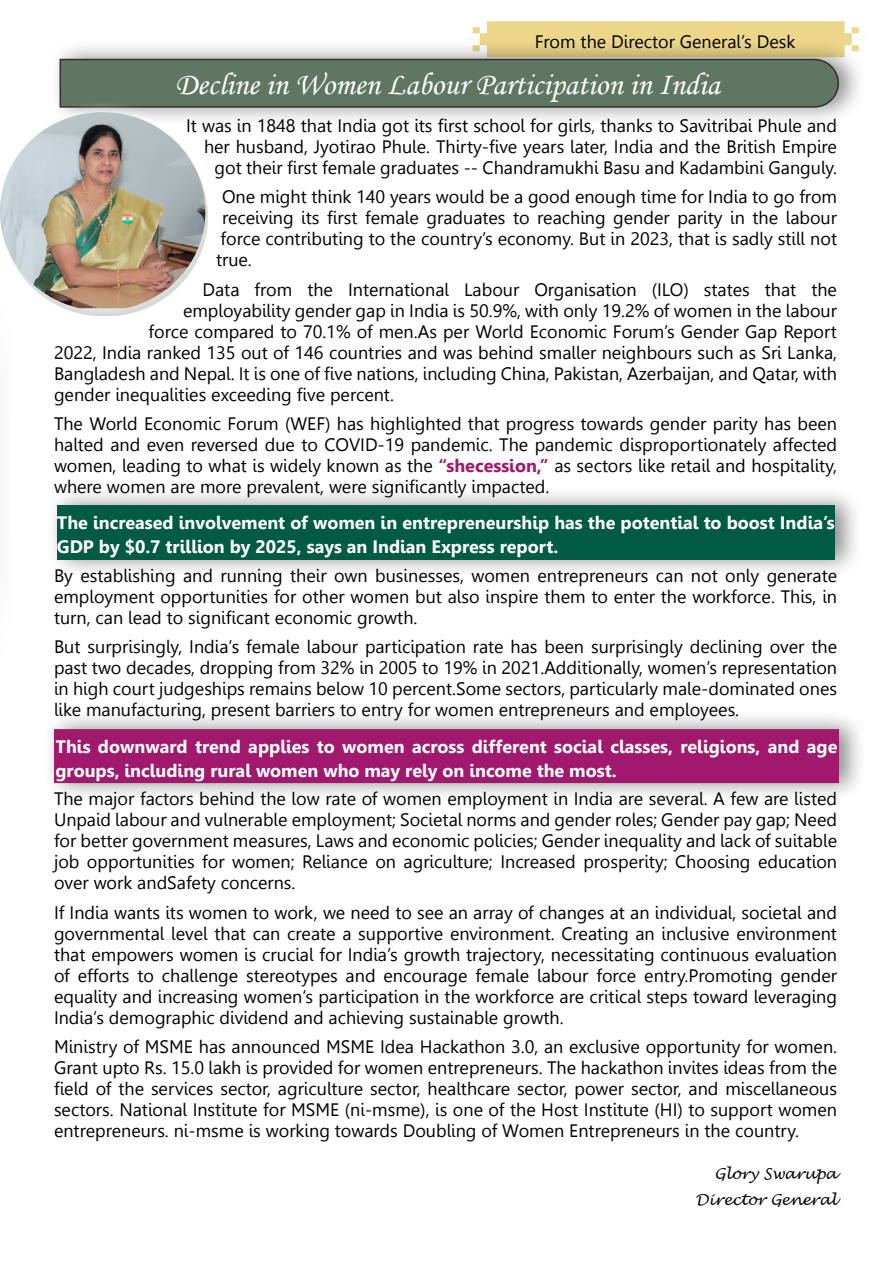
<style>
.page{position:relative;width:893px;height:1263px;background:#fff}
.page>*{position:absolute;margin:0;border:0;box-sizing:border-box;transform-origin:0 0}
.t1{font:31.5px "Monotype Corsiva";color:#fff}
.t2{font:18px/21px "Leelawadee";color:#000;text-align:justify}
.t3{font:700 18px/24px "Leelawadee";color:#fff}
.t4{font:italic 15px/25.2px "Lucida Handwriting";color:#000;text-align:right}
.s1{font-weight:700;color:#a0196c}
</style>
<div class="page">
<div style="left:49px;top:39px;width:818px;height:89px;background:#000;opacity:.46"></div>
<svg style="left:59px;top:21px;width:807px;height:87px"></svg>
<div style="left:0;top:101px;width:217px;height:221px;background:#fff;opacity:.75"></div>
<img style="left:0;top:112px;width:205px;height:196px">
<div style="left:0;top:257px;width:23px;height:438px;background:#fefefe"></div>
<div style="left:46px;top:486px;width:818px;height:93px;background:#000;opacity:.46"></div>
<div style="left:57px;top:505px;width:778px;height:54px;background:#005b43"></div>
<div style="left:43px;top:709px;width:825px;height:93px;background:#000;opacity:.46"></div>
<div style="left:55px;top:730px;width:783px;height:52px;background:#a0196c"></div>
<div style="left:54px;top:729px;width:785px;height:54px;border:2px solid #a0196c"></div>
<p class="t2" style="left:535px;top:31px;width:262px">From the Director General’s Desk</p>
<h1 class="t1" style="left:175px;top:65px;width:546px">Decline in Women Labour Participation in India</h1>
<p class="t2" style="left:186px;top:115px;width:653px;text-align:right">It was in 1848 that India got its first school for girls, thanks to Savitribai Phule and her husband, Jyotirao Phule. Thirty-five years later, India and the British Empire got their first female graduates -- Chandramukhi Basu and Kadambini Ganguly.</p>
<p class="t2" style="left:222px;top:187px;width:616px">One might think 140 years would be a good enough time for India to go from</p>
<p class="t2" style="left:222px;top:208px;width:617px">receiving its first female graduates to reaching gender parity in the labour</p>
<p class="t2" style="left:221px;top:229px;width:618px">force contributing to the country’s economy. But in 2023, that is sadly still not</p>
<p class="t2" style="left:216px;top:250px;width:37px">true.</p>
<p class="t2" style="left:203px;top:279px;width:636px">Data from the International Labour Organisation (ILO) states that the</p>
<p class="t2" style="left:183px;top:300px;width:656px">employability gender gap in India is 50.9%, with only 19.2% of women in the labour</p>
<p class="t2" style="left:149px;top:321px;width:690px">force compared to 70.1% of men.As per World Economic Forum’s Gender Gap Report</p>
<p class="t2" style="left:54px;top:342px;width:785px">2022, India ranked 135 out of 146 countries and was behind smaller neighbours such as Sri Lanka,</p>
<p class="t2" style="left:54px;top:363px;width:785px">Bangladesh and Nepal. It is one of five nations, including China, Pakistan, Azerbaijan, and Qatar, with</p>
<p class="t2" style="left:54px;top:384px;width:341px">gender inequalities exceeding five percent.</p>
<p class="t2" style="left:54px;top:414px;width:785px">The World Economic Forum (WEF) has highlighted that progress towards gender parity has been halted and even reversed due to COVID-19 pandemic. The pandemic disproportionately affected women, leading to what is widely known as the <span class="s1">“shecession,”</span> as sectors like retail and hospitality, where women are more prevalent, were significantly impacted.</p>
<p class="t3" style="left:57px;top:511px;width:779px">The increased involvement of women in entrepreneurship has the potential to boost India’s<br>GDP by $0.7 trillion by 2025, says an Indian Express report.</p>
<p class="t2" style="left:54px;top:565px;width:785px">By establishing and running their own businesses, women entrepreneurs can not only generate employment opportunities for other women but also inspire them to enter the workforce. This, in turn, can lead to significant economic growth.</p>
<p class="t2" style="left:54px;top:637px;width:785px">But surprisingly, India’s female labour participation rate has been surprisingly declining over the past two decades, dropping from 32% in 2005 to 19% in 2021.Additionally, women’s representation in high court judgeships remains below 10 percent.Some sectors, particularly male-dominated ones like manufacturing, present barriers to entry for women entrepreneurs and employees.</p>
<p class="t3" style="left:56px;top:734px;width:783px">This downward trend applies to women across different social classes, religions, and age groups, including rural women who may rely on income the most.</p>
<p class="t2" style="left:54px;top:788px;width:785px">The major factors behind the low rate of women employment in India are several. A few are listed Unpaid labour and vulnerable employment; Societal norms and gender roles; Gender pay gap; Need for better government measures, Laws and economic policies; Gender inequality and lack of suitable job opportunities for women; Reliance on agriculture; Increased prosperity; Choosing education over work andSafety concerns.</p>
<p class="t2" style="left:54px;top:902px;width:785px">If India wants its women to work, we need to see an array of changes at an individual, societal and governmental level that can create a supportive environment. Creating an inclusive environment that empowers women is crucial for India’s growth trajectory, necessitating continuous evaluation of efforts to challenge stereotypes and encourage female labour force entry.Promoting gender equality and increasing women’s participation in the workforce are critical steps toward leveraging India’s demographic dividend and achieving sustainable growth.</p>
<p class="t2" style="left:54px;top:1036px;width:785px">Ministry of MSME has announced MSME Idea Hackathon 3.0, an exclusive opportunity for women.<br>Grant upto Rs. 15.0 lakh is provided for women entrepreneurs. The hackathon invites ideas from the field of the services sector, agriculture sector, healthcare sector, power sector, and miscellaneous sectors. National Institute for MSME (ni-msme), is one of the Host Institute (HI) to support women entrepreneurs. ni-msme is working towards Doubling of Women Entrepreneurs in the country.</p>
<p class="t4" style="left:696px;top:1162px;width:143px">Glory Swarupa<br>Director General</p>
</div>
